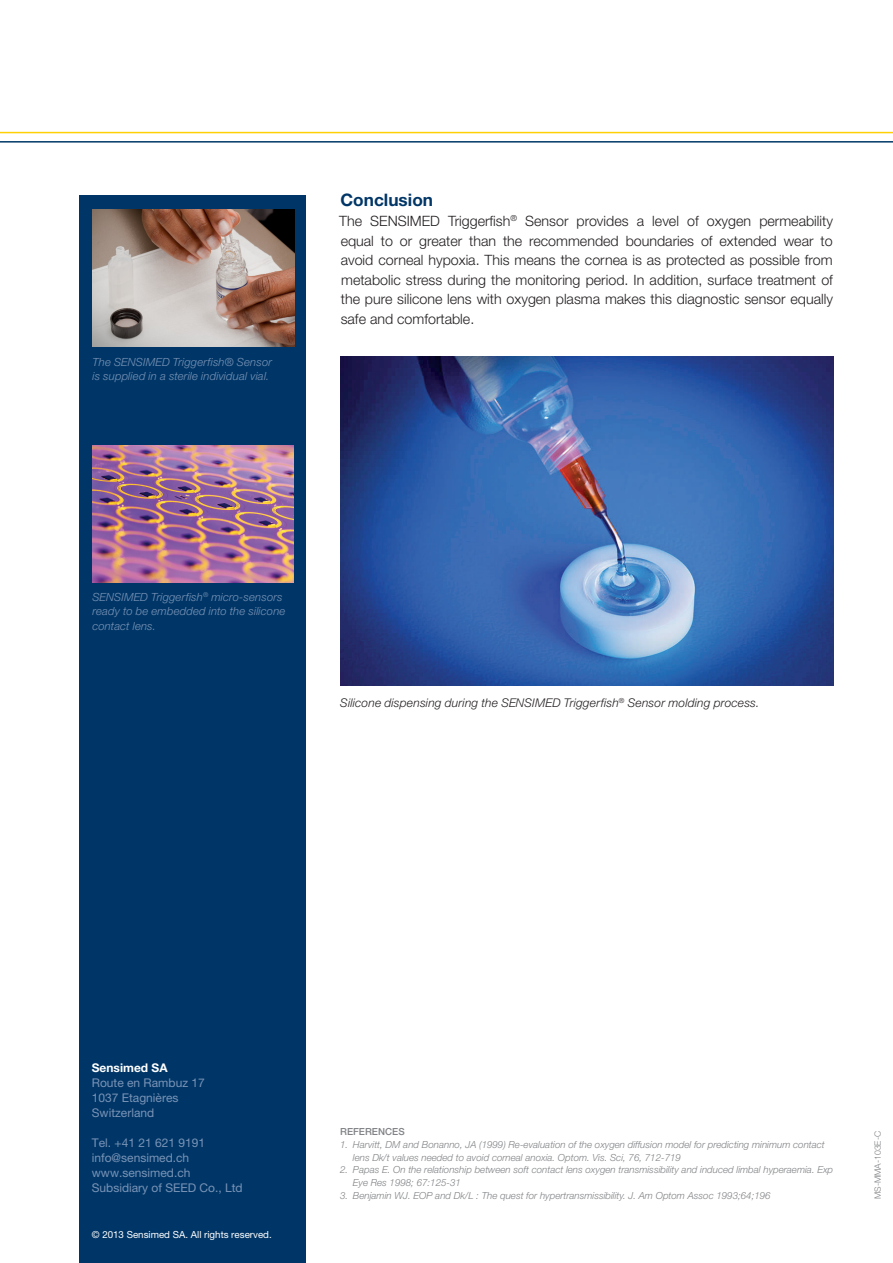
<style>
.page{position:relative;width:893px;height:1263px;background:#fff}
.page>*{position:absolute;margin:0;border:0;box-sizing:border-box;transform-origin:0 0}
._003_titre_2{font:700 17.25px "Helvetica Neue LT Pro";color:#003667}
._004_txt_courant{font:300 14.25px/19.5px "Helvetica Neue LT Pro";color:#231f20;text-align:justify}
.t1{font:12px "Helvetica Neue LT Pro";color:#7a93b6}
.Legende{font:italic 300 12px "Helvetica Neue LT Pro";letter-spacing:.015em;color:#231f20}
.t2{font:700 12px "Helvetica Neue LT Pro";color:#fff}
.Legende-2{font:italic 300 11.25px/14.2px "Helvetica Neue LT Pro";letter-spacing:.015em;color:#7a93b6}
.t3{font:italic 300 9.75px/12.8px "Helvetica Neue LT Pro";color:#808285}
.t4{font:9.75px "Helvetica Neue LT Pro";color:#fff}
.t5{font:500 9.75px "Helvetica Neue LT Pro";color:#808285}
.t6{font:300 8.7px "Helvetica Neue LT Pro";color:#808285}
</style>
<div class="page">
<div style="left:79px;top:196px;width:227px;height:1067px;background:#003667"></div>
<hr style="left:0;top:132px;width:893px;height:1px;background:#fed105">
<hr style="left:0;top:141px;width:893px;height:2px;background:#003667">
<img style="left:340px;top:357px;width:493px;height:329px">
<img style="left:92px;top:445px;width:202px;height:138px">
<img style="left:93px;top:209px;width:201px;height:138px">
<p class="Legende-2" style="left:92px;top:354px;width:181px">The SENSIMED Triggerfish® Sensor is supplied in a sterile individual vial.</p>
<p class="_003_titre_2" style="left:340px;top:189px;width:94px">Conclusion</p>
<p class="_004_txt_courant" style="left:339px;top:211px;width:495px">The SENSIMED Triggerfish<sup>®</sup> Sensor provides a level of oxygen permeability equal to or greater than the recommended boundaries of extended wear to avoid corneal hypoxia. This means the cornea is as protected as possible from metabolic stress during the monitoring period. In addition, surface treatment of the pure silicone lens with oxygen plasma makes this diagnostic sensor equally safe and comfortable.</p>
<p class="Legende-2" style="left:92px;top:590px;width:195px">SENSIMED Triggerfish<sup>®</sup> micro-sensors ready to be embedded into the silicone contact lens.</p>
<p class="Legende" style="left:340px;top:696px;width:421px">Silicone dispensing during the SENSIMED Triggerfish<sup>®</sup> Sensor molding process.</p>
<p class="t2" style="left:92px;top:1060px;width:77px">Sensimed SA</p>
<p class="t1" style="left:92px;top:1076px;width:114px">Route en Rambuz 17</p>
<p class="t1" style="left:92px;top:1091px;width:88px">1037 Etagnières</p>
<p class="t1" style="left:92px;top:1106px;width:64px">Switzerland</p>
<p class="t1" style="left:92px;top:1136px;width:115px">Tel. +41 21 621 9191</p>
<p class="t1" style="left:92px;top:1151px;width:99px">info@sensimed.ch</p>
<p class="t1" style="left:92px;top:1166px;width:100px">www.sensimed.ch</p>
<p class="t1" style="left:92px;top:1181px;width:152px">Subsidiary of SEED Co., Ltd</p>
<p class="t4" style="left:92px;top:1229px;width:181px">© 2013 Sensimed SA. All rights reserved.</p>
<p class="t5" style="left:340px;top:1126px;width:66px">REFERENCES</p>
<p class="t3" style="left:353px;top:1138px;width:473px;text-indent:-13px">1. Harvitt, DM and Bonanno, JA (1999) Re-evaluation of the oxygen diffusion model for predicting minimum contact lens Dk/t values needed to avoid corneal anoxia. Optom. Vis. Sci, 76, 712-719</p>
<p class="t3" style="left:353px;top:1163px;width:482px;text-indent:-13px">2. Papas E. On the relationship between soft contact lens oxygen transmissibility and induced limbal hyperaemia. Exp<br>Eye Res 1998; 67:125-31</p>
<p class="t3" style="left:340px;top:1189px;width:432px">3. Benjamin WJ. EOP and Dk/L : The quest for hypertransmissibility. J. Am Optom Assoc 1993;64;196</p>
<p class="t6" style="left:872px;top:1199px;width:70px;rotate:-90deg">MS-MMA-103E-C</p>
</div>
